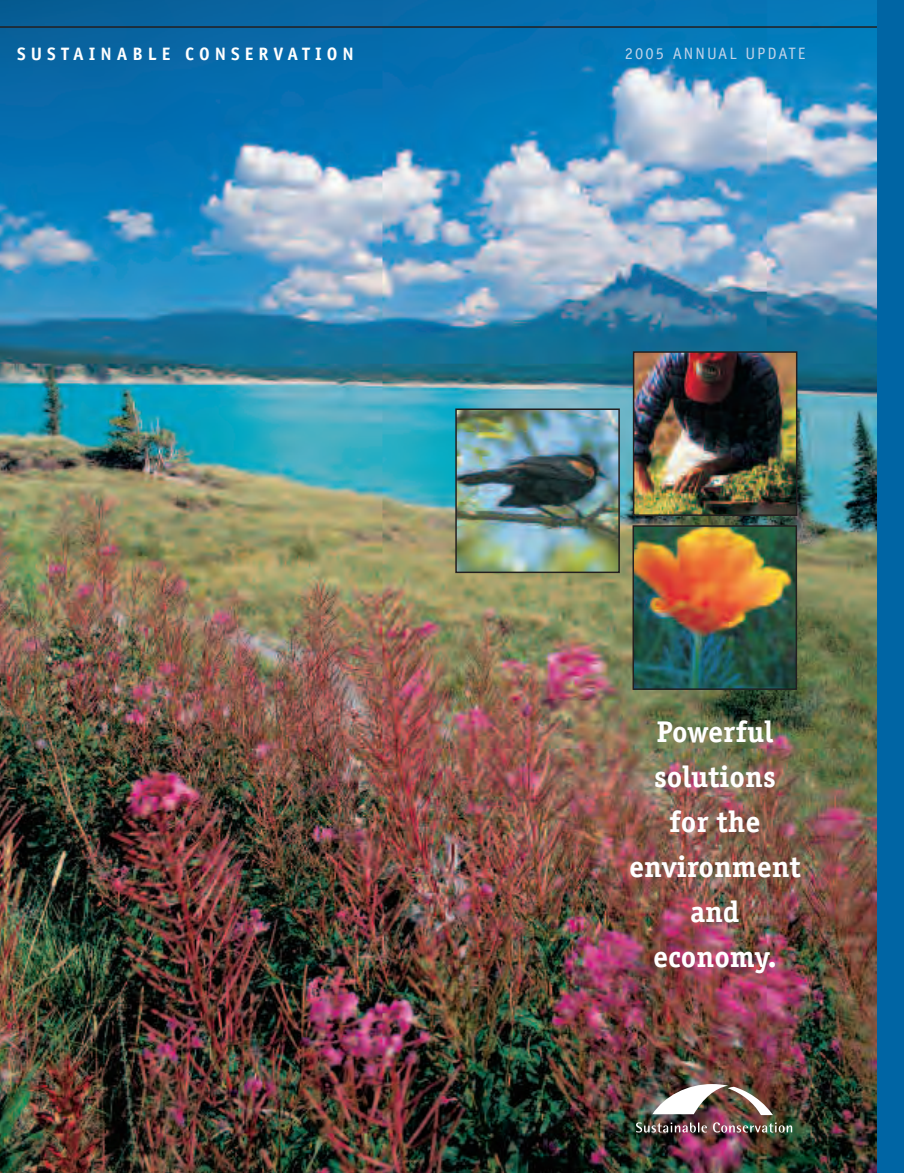
<style>
.page{position:relative;width:904px;height:1173px;background:#fff}
.page>*{position:absolute;margin:0;border:0;box-sizing:border-box;transform-origin:0 0}
.t1{font:700 30px/45px "Officina Serif";color:#fff;text-align:center}
.t2{font:700 18px "Officina Sans";letter-spacing:.28em;color:#fff}
.t3{font:16.5px "Officina Sans";letter-spacing:.125em;color:#c0d2e8}
</style>
<div class="page">
<div style="left:876px;top:0;width:27px;height:1172px;background:#0065a4"></div>
<img style="left:0;top:0;width:876px;height:1172px">
<img style="left:636px;top:354px;width:158px;height:158px">
<div style="left:633px;top:351px;width:164px;height:164px;border:2px solid #231f20"></div>
<img style="left:635px;top:528px;width:159px;height:158px">
<div style="left:632px;top:525px;width:165px;height:164px;border:2px solid #231f20"></div>
<img style="left:458px;top:411px;width:159px;height:159px">
<div style="left:455px;top:408px;width:165px;height:165px;border:2px solid #231f20"></div>
<hr style="left:0;top:26px;width:876px;height:2px;background:#231f20">
<img style="left:652px;top:1083px;width:121px;height:31px">
<svg style="left:636px;top:1121px;width:71px;height:11px"></svg>
<svg style="left:713px;top:1121px;width:79px;height:11px"></svg>
<p class="t2" style="left:17px;top:47px;width:338px">SUSTAINABLE CONSERVATION</p>
<p class="t3" style="left:625px;top:47px;width:182px">2005 ANNUAL UPDATE</p>
<p class="t1" style="left:629px;top:711px;width:173px">Powerful solutions<br>for the environment and economy.</p>
</div>
